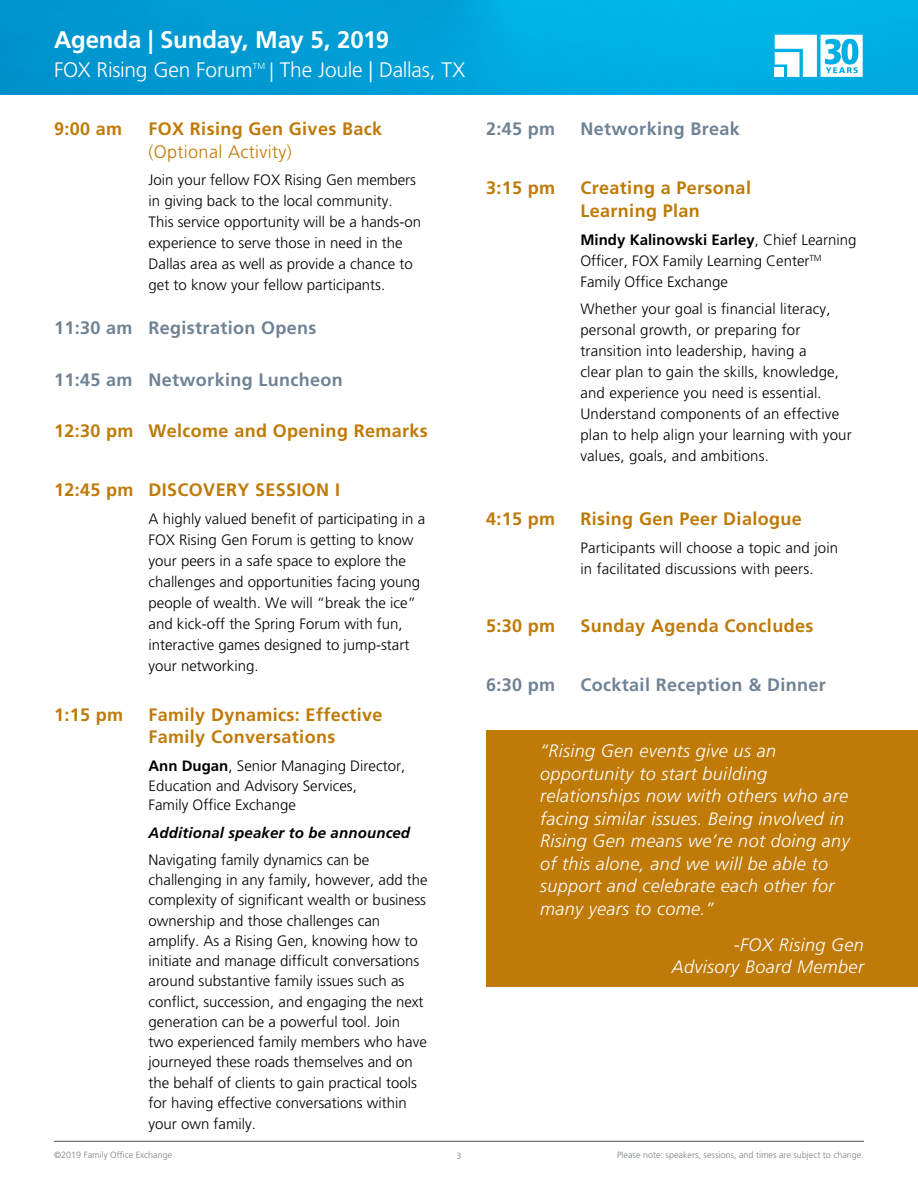
<style>
.page{position:relative;width:918px;height:1188px;background:#fff}
.page>*{position:absolute;margin:0;border:0;box-sizing:border-box;transform-origin:0 0}
.t1{font:700 24px "Frutiger LT";letter-spacing:-.005em;color:#fff}
.t2{font:300 21px "Frutiger LT";letter-spacing:-.01em;color:#fff}
.t3{font:italic 300 18px/22.5px "Frutiger LT";letter-spacing:.02em;color:#fff}
.Session_Description{font:700 18px/22.5px "Frutiger LT";letter-spacing:.02em;color:#bf7a07}
.Session_Description-2{font:700 18px "Frutiger LT";letter-spacing:.02em;color:#708295}
.Session_Description-3{font:300 15px/21px "Frutiger LT";color:#000}
.Body_Copy_Paragraph{font:300 15px/21px "Frutiger LT";color:#000}
.Session_Description-4{font:italic 700 15px "Frutiger LT";letter-spacing:.01em;color:#000}
.t4{font:300 9px "Frutiger LT";color:#79807f}
.t5{font:300 8.7px "Frutiger LT";color:#fff}
.s1{font-size:19.5px}
.s2{font-weight:300}
.s3{font-weight:700}
</style>
<div class="page">
<img style="left:0;top:0;width:918px;height:94px">
<hr style="left:54px;top:1141px;width:810px;height:1px;background:#4e4e50">
<svg style="left:775px;top:35px;width:88px;height:42px"></svg>
<div style="left:486px;top:730px;width:432px;height:257px;background:#bf7a07"></div>
<p class="t1" style="left:54px;top:26px;width:337px">Agenda | Sunday, May 5, 2019</p>
<p class="t2" style="left:54px;top:58px;width:200px">FOX Rising Gen Forum</p>
<p class="t5" style="left:253px;top:61px;width:14px">TM</p>
<p class="t2" style="left:270px;top:58px;width:197px"><span class="s1">|</span> The Joule | Dallas, TX</p>
<p class="Session_Description" style="left:54px;top:118px;width:70px">9:00 am</p>
<p class="Session_Description" style="left:148px;top:118px;width:235px">FOX Rising Gen Gives Back <span class="s2">(Optional Activity)</span></p>
<p class="Body_Copy_Paragraph" style="left:148px;top:170px;width:274px">Join your fellow FOX Rising Gen members in giving back to the local community.<br>This service opportunity will be a hands-on experience to serve those in need in the Dallas area as well as provide a chance to get to know your fellow participants.</p>
<p class="Session_Description-2" style="left:54px;top:317px;width:264px">11:30 am Registration Opens</p>
<p class="Session_Description-2" style="left:54px;top:369px;width:290px">11:45 am Networking Luncheon</p>
<p class="Session_Description" style="left:54px;top:420px;width:375px">12:30 pm Welcome and Opening Remarks</p>
<p class="Session_Description" style="left:54px;top:478px;width:288px">12:45 pm DISCOVERY SESSION I</p>
<p class="Session_Description-3" style="left:148px;top:508px;width:278px">A highly valued benefit of participating in a FOX Rising Gen Forum is getting to know your peers in a safe space to explore the challenges and opportunities facing young people of wealth. We will “break the ice” and kick-off the Spring Forum with fun, interactive games designed to jump-start your networking.</p>
<p class="Session_Description" style="left:54px;top:703px;width:71px">1:15 pm</p>
<p class="Session_Description" style="left:148px;top:703px;width:236px">Family Dynamics: Effective<br>Family Conversations</p>
<p class="Session_Description-3" style="left:148px;top:756px;width:258px;line-height:19.5px"><span class="s3">Ann Dugan</span>, Senior Managing Director,<br>Education and Advisory Services,<br>Family Office Exchange</p>
<p class="Session_Description-4" style="left:148px;top:824px;width:263px">Additional speaker to be announced</p>
<p class="Session_Description-3" style="left:148px;top:850px;width:281px;line-height:20.2px">Navigating family dynamics can be challenging in any family, however, add the complexity of significant wealth or business ownership and those challenges can amplify. As a Rising Gen, knowing how to initiate and manage difficult conversations around substantive family issues such as conflict, succession, and engaging the next generation can be a powerful tool. Join two experienced family members who have journeyed these roads themselves and on the behalf of clients to gain practical tools for having effective conversations within your own family.</p>
<p class="Session_Description-2" style="left:486px;top:118px;width:71px">2:45 pm</p>
<p class="Session_Description-2" style="left:580px;top:118px;width:161px">Networking Break</p>
<p class="Session_Description" style="left:486px;top:177px;width:71px">3:15 pm</p>
<p class="Session_Description" style="left:580px;top:177px;width:172px">Creating a Personal<br>Learning Plan</p>
<p class="Session_Description-3" style="left:580px;top:229px;width:277px"><span class="s3">Mindy Kalinowski Earley</span>, Chief Learning<br>Officer, FOX Family Learning Center<sup>TM<br></sup>Family Office Exchange</p>
<p class="Session_Description-3" style="left:580px;top:299px;width:273px">Whether your goal is financial literacy, personal growth, or preparing for transition into leadership, having a<br>clear plan to gain the skills, knowledge, and experience you need is essential.<br>Understand components of an effective plan to help align your learning with your values, goals, and ambitions.</p>
<p class="Session_Description" style="left:486px;top:508px;width:71px">4:15 pm</p>
<p class="Session_Description" style="left:580px;top:508px;width:223px">Rising Gen Peer Dialogue</p>
<p class="Session_Description-3" style="left:580px;top:537px;width:259px">Participants will choose a topic and join in facilitated discussions with peers.</p>
<p class="Session_Description" style="left:486px;top:615px;width:71px">5:30 pm</p>
<p class="Session_Description" style="left:580px;top:615px;width:234px">Sunday Agenda Concludes</p>
<p class="Session_Description-2" style="left:486px;top:674px;width:71px">6:30 pm</p>
<p class="Session_Description-2" style="left:580px;top:674px;width:247px">Cocktail Reception &amp; Dinner</p>
<p class="t3" style="left:540px;top:740px;width:311px">“Rising Gen events give us an opportunity to start building relationships now with others who are facing similar issues. Being involved in Rising Gen means we’re not doing any of this alone, and we will be able to support and celebrate each other for many years to come.”</p>
<p class="t3" style="left:672px;top:933px;width:194px;text-align:right">-FOX Rising Gen<br>Advisory Board Member</p>
<p class="t4" style="left:54px;top:1150px;width:120px">©2019 Family Office Exchange</p>
<p class="t4" style="left:456px;top:1151px;width:7px">3</p>
<p class="t4" style="left:617px;top:1150px;width:248px">Please note: speakers, sessions, and times are subject to change.</p>
</div>
